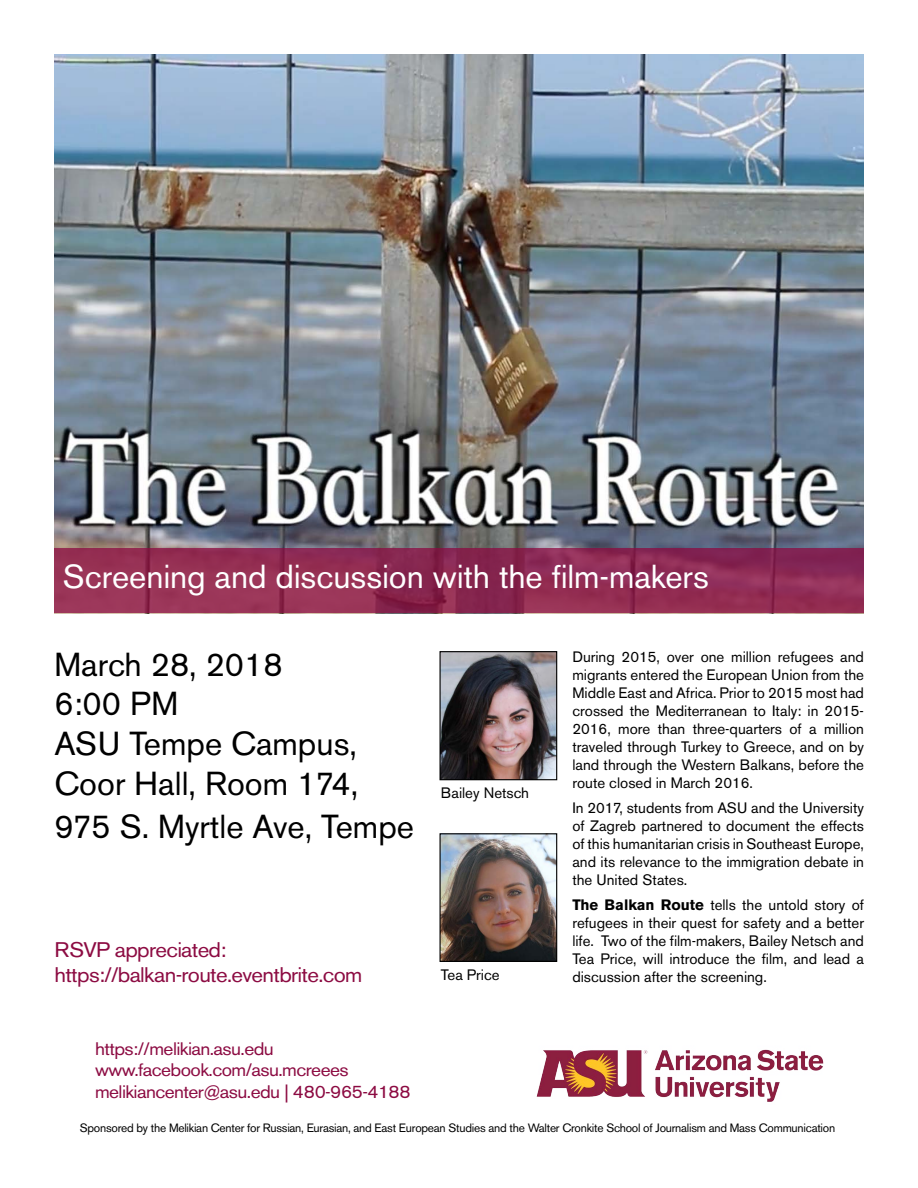
<style>
.page{position:relative;width:918px;height:1188px;background:#fff}
.page>*{position:absolute;margin:0;border:0;box-sizing:border-box;transform-origin:0 0}
.t1{font:33px/39.6px "Akzidenz Grotesk BE";color:#000}
.t2{font:33px "Akzidenz Grotesk BE";letter-spacing:-.005em;color:#fff}
.t3{font:21px/25.2px "Akzidenz Grotesk BE";letter-spacing:-.03em;color:#8c0b42;scale:1.06 1}
.t4{font:18px/21.6px "Akzidenz Grotesk BE";letter-spacing:-.03em;color:#8c0b42;scale:1.06 1}
.t5{font:15px/18px "Akzidenz Grotesk BE";color:#000;text-align:justify}
.t6{font:12px "Akzidenz Grotesk BE";letter-spacing:-.02em;color:#000}
.s1{font-weight:700}
</style>
<div class="page">
<img style="left:54px;top:54px;width:810px;height:494px">
<svg style="left:54px;top:548px;width:810px;height:65px;background:#902c53"></svg>
<img style="left:536px;top:1049px;width:288px;height:53px">
<img style="left:442px;top:653px;width:113px;height:125px">
<div style="left:440px;top:651px;width:117px;height:129px;border:1px solid #000"></div>
<img style="left:442px;top:835px;width:113px;height:125px">
<div style="left:440px;top:833px;width:117px;height:129px;border:1px solid #000"></div>
<h1 class="t2" style="left:63px;top:557px;width:648px">Screening and discussion with the film-makers</h1>
<h1 class="t1" style="left:54px;top:645px;width:305px">March 28, 2018<br>6:00 PM<br>ASU Tempe Campus,<br>Coor Hall, Room 174,</h1>
<h1 class="t1" style="left:54px;top:807px;width:361px">975 S. Myrtle Ave, Tempe</h1>
<p class="t5" style="left:441px;top:784px;width:90px">Bailey Netsch</p>
<h2 class="t3" style="left:54px;top:937px;width:292px">RSVP appreciated: https://balkan-route.eventbrite.com</h2>
<p class="t5" style="left:441px;top:965px;width:60px">Tea Price</p>
<p class="t5" style="left:572px;top:648px;width:293px">During 2015, over one million refugees and migrants entered the European Union from the Middle East and Africa. Prior to 2015 most had crossed the Mediterranean to Italy: in 2015- 2016, more than three-quarters of a million traveled through Turkey to Greece, and on by land through the Western Balkans, before the route closed in March 2016.</p>
<p class="t5" style="left:572px;top:799px;width:293px">In 2017, students from ASU and the University of Zagreb partnered to document the effects of this humanitarian crisis in Southeast Europe, and its relevance to the immigration debate in the United States.</p>
<p class="t5" style="left:572px;top:896px;width:293px"><span class="s1">The Balkan Route</span> tells the untold story of refugees in their quest for safety and a better life. Two of the film-makers, Bailey Netsch and Tea Price, will introduce the film, and lead a discussion after the screening.</p>
<p class="t4" style="left:95px;top:1038px;width:299px">https://melikian.asu.edu www.facebook.com/asu.mcreees melikiancenter@asu.edu | 480-965-4188</p>
<p class="t6" style="left:80px;top:1120px;width:757px">Sponsored by the Melikian Center for Russian, Eurasian, and East European Studies and the Walter Cronkite School of Journalism and Mass Communication</p>
</div>
